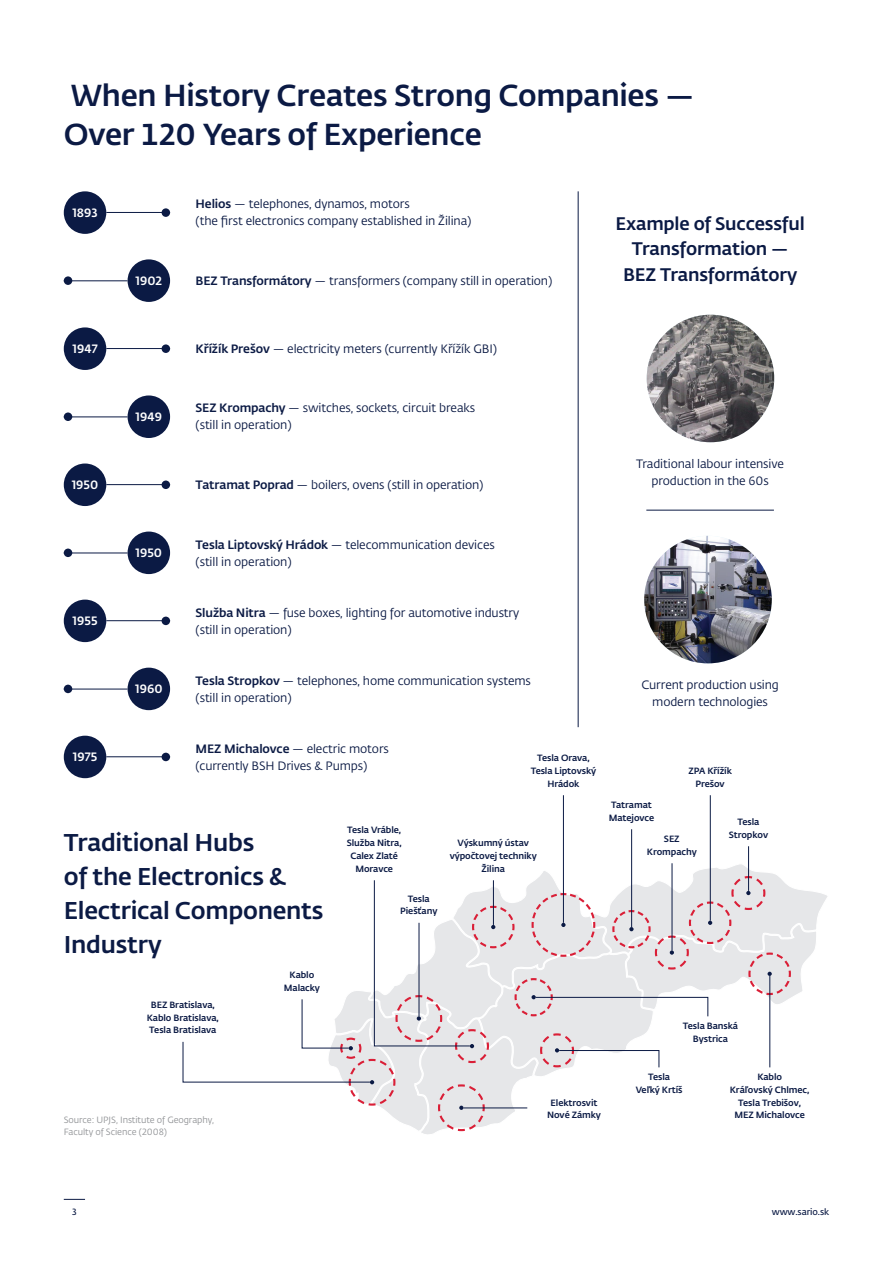
<style>
.page{position:relative;width:893px;height:1263px;background:#fff}
.page>*{position:absolute;margin:0;border:0;box-sizing:border-box;transform-origin:0 0}
.t1{font:500 30px/38.2px "Fedra Sans Pro";letter-spacing:-.01em;color:#0b1a44}
.t2{font:500 24px/34px "Fedra Sans Pro";letter-spacing:-.01em;color:#0b1a44}
.t3{font:500 18px/25.5px "Fedra Sans Pro";letter-spacing:-.01em;color:#0b1a44;text-align:center}
.t4{font:12px/17px "Fedra Sans Pro";letter-spacing:-.01em;color:#0b1a44}
.t5{font:500 12px "Fedra Sans Pro";color:#fff}
.t6{font:500 9px/12.8px "Fedra Sans Pro";letter-spacing:-.01em;color:#0b1a44;text-align:center}
.t7{font:9px/12.8px "Fedra Sans Pro";letter-spacing:-.01em;color:#939598}
.t8{font:600 9px "Fedra Sans Pro";letter-spacing:-.01em;color:#0b1a44}
.s1{font-weight:500}
</style>
<div class="page">
<img style="left:647px;top:315px;width:127px;height:127px;border-radius:64px">
<img style="left:644px;top:536px;width:128px;height:127px;border-radius:64px">
<svg style="left:64px;top:1199px;width:21px;height:1px"></svg>
<hr style="left:578px;top:191px;width:1px;height:536px;background:#0b1a44">
<div style="left:64px;top:191px;width:42px;height:43px;background:#0b1a44;border-radius:50%"></div>
<div style="left:64px;top:327px;width:42px;height:43px;background:#0b1a44;border-radius:50%"></div>
<div style="left:64px;top:463px;width:42px;height:43px;background:#0b1a44;border-radius:50%"></div>
<div style="left:64px;top:600px;width:42px;height:42px;background:#0b1a44;border-radius:50%"></div>
<div style="left:64px;top:736px;width:42px;height:42px;background:#0b1a44;border-radius:50%"></div>
<div style="left:128px;top:259px;width:42px;height:43px;background:#0b1a44;border-radius:50%"></div>
<div style="left:128px;top:395px;width:42px;height:43px;background:#0b1a44;border-radius:50%"></div>
<div style="left:128px;top:531px;width:42px;height:43px;background:#0b1a44;border-radius:50%"></div>
<div style="left:128px;top:668px;width:42px;height:42px;background:#0b1a44;border-radius:50%"></div>
<hr style="left:106px;top:212px;width:64px;height:1px;background:#0b1a44">
<hr style="left:106px;top:348px;width:64px;height:1px;background:#0b1a44">
<hr style="left:106px;top:484px;width:64px;height:1px;background:#0b1a44">
<hr style="left:106px;top:620px;width:64px;height:1px;background:#0b1a44">
<hr style="left:106px;top:756px;width:64px;height:1px;background:#0b1a44">
<hr style="left:64px;top:281px;width:64px;height:1px;background:#0b1a44">
<hr style="left:64px;top:417px;width:64px;height:1px;background:#0b1a44">
<hr style="left:64px;top:553px;width:64px;height:1px;background:#0b1a44">
<hr style="left:64px;top:689px;width:64px;height:1px;background:#0b1a44">
<div style="left:162px;top:208px;width:8px;height:9px;background:#0b1a44;border-radius:50%"></div>
<div style="left:162px;top:344px;width:8px;height:9px;background:#0b1a44;border-radius:50%"></div>
<div style="left:162px;top:480px;width:8px;height:9px;background:#0b1a44;border-radius:50%"></div>
<div style="left:162px;top:617px;width:8px;height:8px;background:#0b1a44;border-radius:50%"></div>
<div style="left:162px;top:753px;width:8px;height:8px;background:#0b1a44;border-radius:50%"></div>
<div style="left:64px;top:276px;width:8px;height:9px;background:#0b1a44;border-radius:50%"></div>
<div style="left:64px;top:412px;width:8px;height:9px;background:#0b1a44;border-radius:50%"></div>
<div style="left:64px;top:549px;width:8px;height:8px;background:#0b1a44;border-radius:50%"></div>
<div style="left:64px;top:685px;width:8px;height:8px;background:#0b1a44;border-radius:50%"></div>
<hr style="left:646px;top:510px;width:128px;height:1px;background:#0b1a44">
<hr style="left:563px;top:795px;width:1px;height:128px;background:#0b1a44">
<hr style="left:710px;top:795px;width:1px;height:126px;background:#0b1a44">
<svg style="left:183px;top:814px;width:645px;height:320px"></svg>
<h1 class="t1" style="left:64px;top:75px;width:632px">When History Creates Strong Companies —<br>Over 120 Years of Experience</h1>
<p class="t5" style="left:72px;top:203px;width:27px">1893</p>
<p class="t5" style="left:135px;top:272px;width:28px">1902</p>
<p class="t4" style="left:196px;top:195px;width:277px"><span class="s1">Helios</span> — telephones, dynamos, motors<br>(the first electronics company established in Žilina)</p>
<p class="t4" style="left:196px;top:272px;width:358px"><span class="s1">BEZ Transformátory</span> — transformers (company still in operation)</p>
<h3 class="t3" style="left:615px;top:209px;width:191px">Example of Successful<br>Transformation —<br>BEZ Transformátory</h3>
<p class="t5" style="left:73px;top:340px;width:27px">1947</p>
<p class="t4" style="left:196px;top:340px;width:303px"><span class="s1">Křížík Prešov</span> — electricity meters (currently Křížík GBI)</p>
<p class="t5" style="left:72px;top:476px;width:28px">1950</p>
<p class="t5" style="left:136px;top:408px;width:28px">1949</p>
<p class="t4" style="left:196px;top:399px;width:281px"><span class="s1">SEZ Krompachy</span> — switches, sockets, circuit breaks (still in operation)</p>
<p class="t4" style="left:196px;top:476px;width:289px"><span class="s1">Tatramat Poprad</span> — boilers, ovens (still in operation)</p>
<p class="t4" style="left:636px;top:455px;width:149px;text-align:center">Traditional labour intensive production in the 60s</p>
<p class="t5" style="left:73px;top:612px;width:27px">1955</p>
<p class="t5" style="left:135px;top:544px;width:28px">1950</p>
<p class="t4" style="left:196px;top:535px;width:301px"><span class="s1">Tesla Liptovský Hrádok</span> — telecommunication devices (still in operation)</p>
<p class="t4" style="left:196px;top:603px;width:325px"><span class="s1">Služba Nitra</span> — fuse boxes, lighting for automotive industry (still in operation)</p>
<p class="t5" style="left:135px;top:680px;width:29px">1960</p>
<p class="t4" style="left:196px;top:671px;width:337px"><span class="s1">Tesla Stropkov</span> — telephones, home communication systems (still in operation)</p>
<p class="t4" style="left:641px;top:676px;width:139px;text-align:center">Current production using modern technologies</p>
<p class="t5" style="left:73px;top:748px;width:26px">1975</p>
<p class="t4" style="left:196px;top:740px;width:195px"><span class="s1">MEZ Michalovce</span> — electric motors (currently BSH Drives &amp; Pumps)</p>
<h2 class="t2" style="left:64px;top:823px;width:261px">Traditional Hubs<br>of the Electronics &amp;<br>Electrical Components<br>Industry</h2>
<p class="t6" style="left:147px;top:998px;width:74px">BEZ Bratislava,<br>Kablo Bratislava,<br>Tesla Bratislava</p>
<p class="t6" style="left:284px;top:968px;width:37px">Kablo<br>Malacky</p>
<p class="t6" style="left:347px;top:823px;width:56px">Tesla Vráble,<br>Služba Nitra,<br>Calex Zlaté<br>Moravce</p>
<p class="t6" style="left:400px;top:891px;width:39px">Tesla<br>Piešťany</p>
<p class="t7" style="left:64px;top:1113px;width:152px">Source: UPJS, Institute of Geography,<br>Faculty of Science (2008)</p>
<p class="t6" style="left:531px;top:751px;width:67px">Tesla Orava,<br>Tesla Liptovský<br>Hrádok</p>
<p class="t6" style="left:450px;top:836px;width:88px">Výskumný ústav výpočtovej techniky<br>Žilina</p>
<p class="t6" style="left:688px;top:764px;width:45px">ZPA Křížík<br>Prešov</p>
<p class="t6" style="left:609px;top:798px;width:47px;text-align:left">Tatramat<br>Matejovce</p>
<p class="t6" style="left:647px;top:832px;width:51px">SEZ<br>Krompachy</p>
<p class="t6" style="left:729px;top:815px;width:41px">Tesla<br>Stropkov</p>
<p class="t6" style="left:547px;top:1095px;width:55px">Elektrosvit<br>Nové Zámky</p>
<p class="t6" style="left:683px;top:1019px;width:57px">Tesla Banská<br>Bystrica</p>
<p class="t6" style="left:636px;top:1070px;width:48px">Tesla<br>Veľký Krtíš</p>
<p class="t6" style="left:730px;top:1070px;width:81px">Kablo<br>Kráľovský Chlmec,<br>Tesla Trebišov,<br>MEZ Michalovce</p>
<p class="t8" style="left:72px;top:1205px;width:6px">3</p>
<p class="t8" style="left:772px;top:1205px;width:59px">www.sario.sk</p>
</div>
